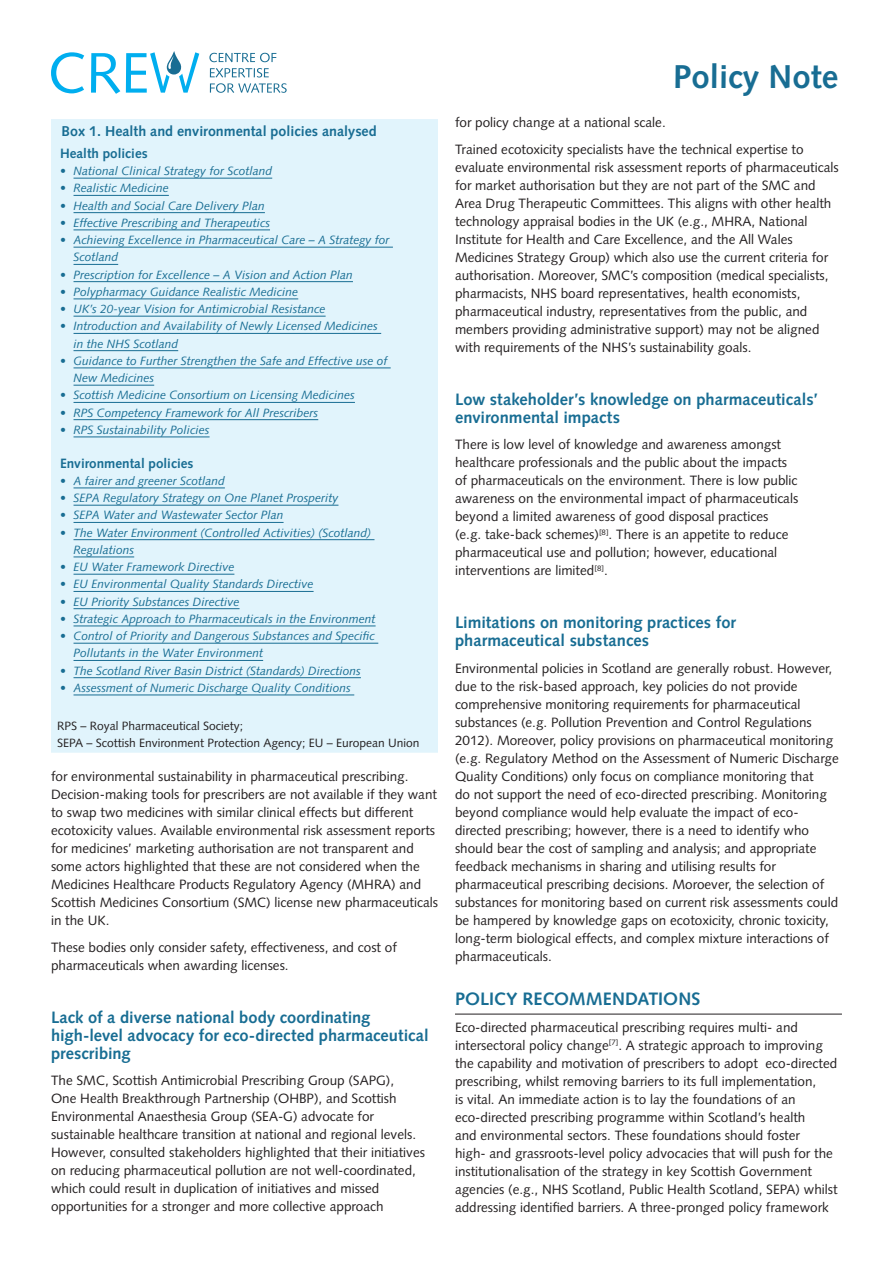
<style>
.page{position:relative;width:893px;height:1263px;background:#fff}
.page>*{position:absolute;margin:0;border:0;box-sizing:border-box;transform-origin:0 0}
.Cover_title{font:700 33px "Syntax LT Std";color:#186d93}
.section_header{font:700 18px "Syntax LT Std";color:#186d93}
.sectiion_sub_heading{font:700 16.5px/18px "Syntax LT Std";color:#186d93}
.Table-_heading{font:700 14.25px "Syntax LT Std";color:#186d93}
.Main_content{font:13.5px/18px "Syntax LT Std";color:#231f20}
.t1{font:700 13.5px "Syntax LT Std";color:#186d93}
.t2{font:italic 12px/17.2px "Syntax LT Std";color:#186d93}
.Footnote{font:12px/16.5px "Syntax LT Std";color:#231f20}
</style>
<div class="page">
<hr style="left:455px;top:1014px;width:387px;height:1px;background:#231f20">
<svg style="left:51px;top:52px;width:33px;height:41px"></svg>
<svg style="left:91px;top:53px;width:29px;height:41px"></svg>
<svg style="left:209px;top:53px;width:67px;height:9px"></svg>
<svg style="left:210px;top:68px;width:77px;height:25px"></svg>
<svg style="left:126px;top:51px;width:73px;height:42px"></svg>
<div style="left:51px;top:119px;width:387px;height:634px;background:#e1f4fc"></div>
<hr style="left:74px;top:178px;width:198px;height:1px;background:#186d93">
<hr style="left:74px;top:195px;width:95px;height:1px;background:#186d93">
<hr style="left:74px;top:212px;width:191px;height:1px;background:#186d93">
<hr style="left:74px;top:230px;width:196px;height:1px;background:#186d93">
<hr style="left:74px;top:247px;width:319px;height:1px;background:#186d93">
<hr style="left:74px;top:264px;width:44px;height:1px;background:#186d93">
<hr style="left:74px;top:281px;width:279px;height:1px;background:#186d93">
<hr style="left:74px;top:299px;width:224px;height:1px;background:#186d93">
<hr style="left:74px;top:316px;width:252px;height:1px;background:#186d93">
<hr style="left:74px;top:333px;width:307px;height:1px;background:#186d93">
<hr style="left:74px;top:350px;width:104px;height:1px;background:#186d93">
<hr style="left:74px;top:368px;width:317px;height:1px;background:#186d93">
<hr style="left:74px;top:385px;width:80px;height:1px;background:#186d93">
<hr style="left:74px;top:402px;width:281px;height:1px;background:#186d93">
<hr style="left:74px;top:419px;width:244px;height:1px;background:#186d93">
<hr style="left:74px;top:437px;width:136px;height:1px;background:#186d93">
<hr style="left:74px;top:488px;width:151px;height:1px;background:#186d93">
<hr style="left:74px;top:505px;width:264px;height:1px;background:#186d93">
<hr style="left:74px;top:522px;width:210px;height:1px;background:#186d93">
<hr style="left:74px;top:539px;width:300px;height:1px;background:#186d93">
<hr style="left:74px;top:557px;width:60px;height:1px;background:#186d93">
<hr style="left:74px;top:574px;width:160px;height:1px;background:#186d93">
<hr style="left:74px;top:591px;width:240px;height:1px;background:#186d93">
<hr style="left:74px;top:608px;width:166px;height:1px;background:#186d93">
<hr style="left:74px;top:626px;width:302px;height:1px;background:#186d93">
<hr style="left:74px;top:643px;width:304px;height:1px;background:#186d93">
<hr style="left:74px;top:660px;width:189px;height:1px;background:#186d93">
<hr style="left:74px;top:677px;width:287px;height:1px;background:#186d93">
<hr style="left:74px;top:695px;width:280px;height:1px;background:#186d93">
<p class="Table-_heading" style="left:62px;top:123px;width:317px">Box 1. Health and environmental policies analysed</p>
<p class="t1" style="left:60px;top:145px;width:89px">Health policies</p>
<p class="t2" style="left:60px;top:162px;width:214px">• National Clinical Strategy for Scotland</p>
<p class="t2" style="left:60px;top:180px;width:110px">• Realistic Medicine</p>
<p class="t2" style="left:60px;top:197px;width:206px">• Health and Social Care Delivery Plan</p>
<p class="t2" style="left:60px;top:214px;width:211px">• Effective Prescribing and Therapeutics</p>
<p class="t2" style="left:74px;top:231px;width:318px;text-indent:-14px">• Achieving Excellence in Pharmaceutical Care – A Strategy for<br>Scotland</p>
<p class="t2" style="left:60px;top:266px;width:294px">• Prescription for Excellence – A Vision and Action Plan</p>
<p class="t2" style="left:60px;top:283px;width:240px">• Polypharmacy Guidance Realistic Medicine</p>
<p class="t2" style="left:60px;top:300px;width:267px">• UK’s 20-year Vision for Antimicrobial Resistance</p>
<p class="t2" style="left:74px;top:318px;width:306px;text-indent:-14px">• Introduction and Availability of Newly Licensed Medicines in the NHS Scotland</p>
<p class="t2" style="left:74px;top:352px;width:315px;text-indent:-14px">• Guidance to Further Strengthen the Safe and Effective use of<br>New Medicines</p>
<p class="t2" style="left:60px;top:387px;width:296px">• Scottish Medicine Consortium on Licensing Medicines</p>
<p class="t2" style="left:60px;top:404px;width:260px">• RPS Competency Framework for All Prescribers</p>
<p class="t2" style="left:60px;top:421px;width:151px">• RPS Sustainability Policies</p>
<p class="t1" style="left:60px;top:455px;width:135px">Environmental policies</p>
<p class="t2" style="left:60px;top:472px;width:166px">• A fairer and greener Scotland</p>
<p class="t2" style="left:60px;top:489px;width:280px">• SEPA Regulatory Strategy on One Planet Prosperity</p>
<p class="t2" style="left:60px;top:507px;width:225px">• SEPA Water and Wastewater Sector Plan</p>
<p class="t2" style="left:74px;top:524px;width:299px;text-indent:-14px">• The Water Environment (Controlled Activities) (Scotland)<br>Regulations</p>
<p class="t2" style="left:60px;top:558px;width:176px">• EU Water Framework Directive</p>
<p class="t2" style="left:60px;top:576px;width:255px">• EU Environmental Quality Standards Directive</p>
<p class="t2" style="left:60px;top:593px;width:181px">• EU Priority Substances Directive</p>
<p class="t2" style="left:60px;top:610px;width:317px">• Strategic Approach to Pharmaceuticals in the Environment</p>
<p class="t2" style="left:74px;top:627px;width:303px;text-indent:-14px">• Control of Priority and Dangerous Substances and Specific<br>Pollutants in the Water Environment</p>
<p class="t2" style="left:60px;top:662px;width:302px">• The Scotland River Basin District (Standards) Directions</p>
<p class="t2" style="left:60px;top:679px;width:292px">• Assessment of Numeric Discharge Quality Conditions</p>
<p class="Footnote" style="left:57px;top:718px;width:364px">RPS – Royal Pharmaceutical Society;<br>SEPA – Scottish Environment Protection Agency; EU – European Union</p>
<p class="Main_content" style="left:51px;top:767px;width:388px">for environmental sustainability in pharmaceutical prescribing.<br>Decision-making tools for prescribers are not available if they want to swap two medicines with similar clinical effects but different ecotoxicity values. Available environmental risk assessment reports for medicines’ marketing authorisation are not transparent and some actors highlighted that these are not considered when the Medicines Healthcare Products Regulatory Agency (MHRA) and Scottish Medicines Consortium (SMC) license new pharmaceuticals in the UK.</p>
<p class="Main_content" style="left:51px;top:938px;width:347px">These bodies only consider safety, effectiveness, and cost of pharmaceuticals when awarding licenses.</p>
<p class="sectiion_sub_heading" style="left:51px;top:1008px;width:379px">Lack of a diverse national body coordinating high-level advocacy for eco-directed pharmaceutical prescribing</p>
<p class="Main_content" style="left:51px;top:1071px;width:375px">The SMC, Scottish Antimicrobial Prescribing Group (SAPG),<br>One Health Breakthrough Partnership (OHBP), and Scottish Environmental Anaesthesia Group (SEA-G) advocate for sustainable healthcare transition at national and regional levels.<br>However, consulted stakeholders highlighted that their initiatives on reducing pharmaceutical pollution are not well-coordinated, which could result in duplication of initiatives and missed opportunities for a stronger and more collective approach</p>
<p class="Cover_title" style="left:673px;top:58px;width:167px">Policy Note</p>
<p class="Main_content" style="left:455px;top:113px;width:212px">for policy change at a national scale.</p>
<p class="Main_content" style="left:455px;top:140px;width:385px">Trained ecotoxicity specialists have the technical expertise to evaluate environmental risk assessment reports of pharmaceuticals for market authorisation but they are not part of the SMC and Area Drug Therapeutic Committees. This aligns with other health technology appraisal bodies in the UK (e.g., MHRA, National Institute for Health and Care Excellence, and the All Wales Medicines Strategy Group) which also use the current criteria for authorisation. Moreover, SMC’s composition (medical specialists, pharmacists, NHS board representatives, health economists, pharmaceutical industry, representatives from the public, and members providing administrative support) may not be aligned with requirements of the NHS’s sustainability goals.</p>
<p class="sectiion_sub_heading" style="left:455px;top:390px;width:365px">Low stakeholder’s knowledge on pharmaceuticals’ environmental impacts</p>
<p class="Main_content" style="left:455px;top:435px;width:345px">There is low level of knowledge and awareness amongst healthcare professionals and the public about the impacts of pharmaceuticals on the environment. There is low public awareness on the environmental impact of pharmaceuticals beyond a limited awareness of good disposal practices<br>(e.g. take-back schemes)<sup>[8]</sup>. There is an appetite to reduce pharmaceutical use and pollution; however, educational interventions are limited<sup>[8]</sup>.</p>
<p class="sectiion_sub_heading" style="left:455px;top:614px;width:282px">Limitations on monitoring practices for pharmaceutical substances</p>
<p class="Main_content" style="left:455px;top:659px;width:385px">Environmental policies in Scotland are generally robust. However, due to the risk-based approach, key policies do not provide comprehensive monitoring requirements for pharmaceutical substances (e.g. Pollution Prevention and Control Regulations 2012). Moreover, policy provisions on pharmaceutical monitoring (e.g. Regulatory Method on the Assessment of Numeric Discharge Quality Conditions) only focus on compliance monitoring that<br>do not support the need of eco-directed prescribing. Monitoring beyond compliance would help evaluate the impact of eco&shy;directed prescribing; however, there is a need to identify who should bear the cost of sampling and analysis; and appropriate feedback mechanisms in sharing and utilising results for pharmaceutical prescribing decisions. Moroever, the selection of substances for monitoring based on current risk assessments could be hampered by knowledge gaps on ecotoxicity, chronic toxicity, long-term biological effects, and complex mixture interactions of pharmaceuticals.</p>
<p class="section_header" style="left:455px;top:989px;width:247px">POLICY RECOMMENDATIONS</p>
<p class="Main_content" style="left:455px;top:1018px;width:384px">Eco-directed pharmaceutical prescribing requires multi- and intersectoral policy change<sup>[7]</sup>. A strategic approach to improving the capability and motivation of prescribers to adopt eco-directed prescribing, whilst removing barriers to its full implementation,<br>is vital. An immediate action is to lay the foundations of an eco-directed prescribing programme within Scotland’s health<br>and environmental sectors. These foundations should foster<br>high- and grassroots-level policy advocacies that will push for the institutionalisation of the strategy in key Scottish Government agencies (e.g., NHS Scotland, Public Health Scotland, SEPA) whilst addressing identified barriers. A three-pronged policy framework</p>
</div>
